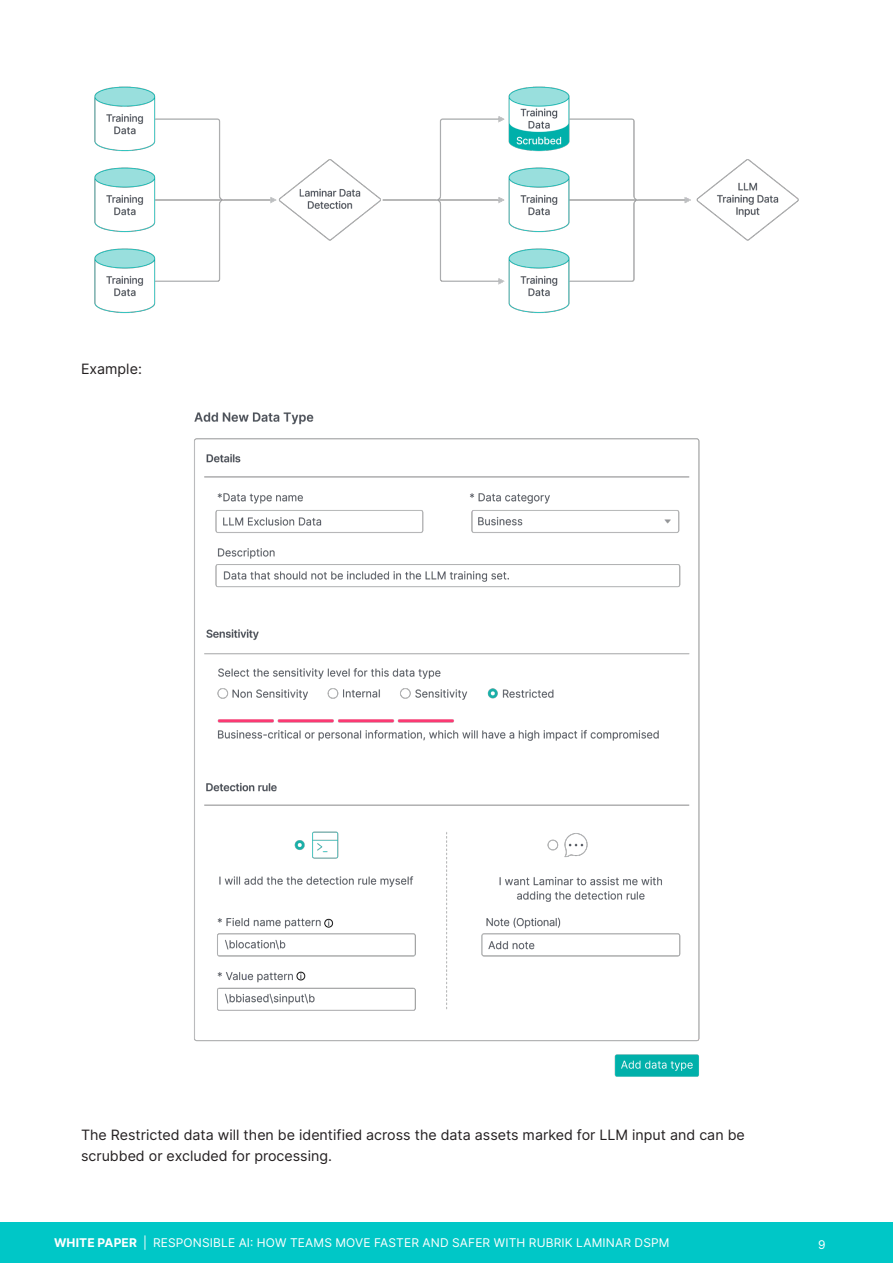
<style>
.page{position:relative;width:893px;height:1263px;background:#fff}
.page>*{position:absolute;margin:0;border:0;box-sizing:border-box;transform-origin:0 0}
.txt{font:14.25px/21px "Inter";color:#231f20}
.t1{font:12px "Inter";letter-spacing:.01em;color:#fff}
.t2{font:700 12px "Inter";color:#fff}
.s1{font-weight:700}
</style>
<div class="page">
<div style="left:0;top:1222px;width:893px;height:41px;background:#00c7c7"></div>
<img style="left:94px;top:86px;width:705px;height:227px">
<img style="left:194px;top:412px;width:506px;height:665px">
<p class="txt" style="left:81px;top:358px;width:62px">Example:</p>
<p class="txt" style="left:81px;top:1124px;width:665px">The Restricted data will then be identified across the data assets marked for LLM input and can be scrubbed or excluded for processing.</p>
<p class="t2" style="left:54px;top:1234px;width:53px">WHITE PAP</p>
<p class="t1" style="left:122px;top:1234px;width:48px"><span class="s1">ER</span> | Responsi</p>
<p class="t1" style="left:213px;top:1234px;width:62px">ble AI: Howteamsmo</p>
<p class="t1" style="left:355px;top:1234px;width:16px">vefasterandsaferwith</p>
<p class="t1" style="left:529px;top:1234px;width:63px">Rubrik Laminar</p>
<p class="t1" style="left:635px;top:1234px;width:36px">DSPM</p>
<p class="t1" style="left:818px;top:1235px;width:9px">9</p>
</div>
